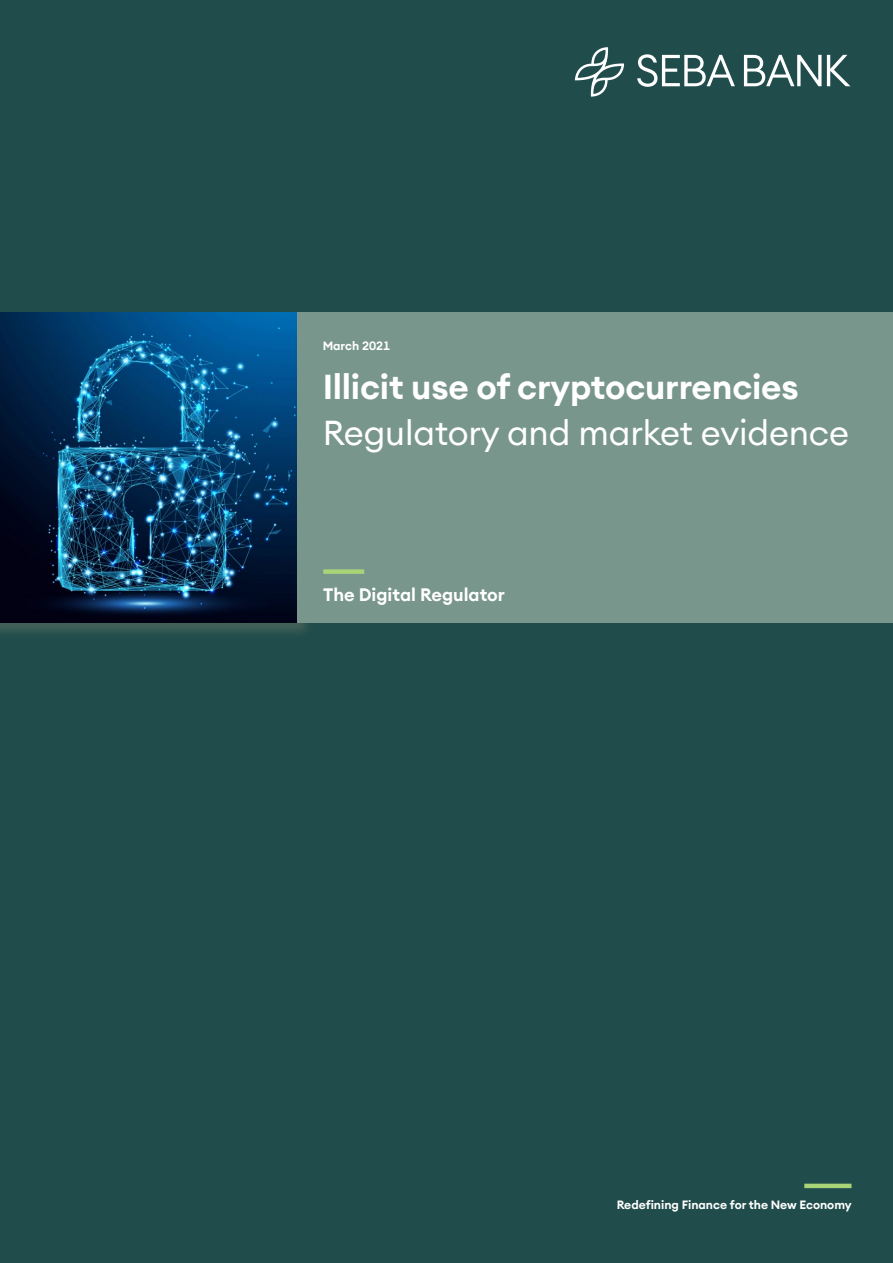
<style>
.page{position:relative;width:893px;height:1263px;background:#204d4c}
.page>*{position:absolute;margin:0;border:0;box-sizing:border-box;transform-origin:0 0}
.t1{font:600 34.5px "Seba Euclid";letter-spacing:-.005em;color:#fff}
.t2{font:34.5px "Seba Euclid";letter-spacing:-.005em;color:#fff}
.t3{font:600 18px "Seba Euclid";color:#fff}
.t4{font:600 12px "Seba Euclid";color:#fff}
</style>
<div class="page">
<div style="left:0;top:312px;width:314px;height:327px;background:#657466;opacity:.5"></div>
<img style="left:0;top:312px;width:297px;height:310px">
<div style="left:298px;top:312px;width:595px;height:327px;background:#204d4c"></div>
<div style="left:298px;top:312px;width:595px;height:310px;background:#78968c"></div>
<hr style="left:804px;top:1184px;width:47px;height:4px;background:#a9d377">
<div style="left:323px;top:569px;width:41px;height:5px;background:#a9d377"></div>
<svg style="left:575px;top:47px;width:49px;height:50px"></svg>
<svg style="left:637px;top:54px;width:98px;height:33px"></svg>
<svg style="left:744px;top:55px;width:77px;height:31px"></svg>
<svg style="left:827px;top:55px;width:23px;height:31px"></svg>
<p class="t4" style="left:323px;top:337px;width:69px">March 2021</p>
<h1 class="t1" style="left:323px;top:365px;width:478px">Illicit use of cryptocurrencies</h1>
<h1 class="t2" style="left:323px;top:411px;width:528px">Regulatory and market evidence</h1>
<h2 class="t3" style="left:323px;top:583px;width:183px">The Digital Regulator</h2>
<p class="t4" style="left:617px;top:1197px;width:237px">Redefining Finance for the New Economy</p>
</div>
